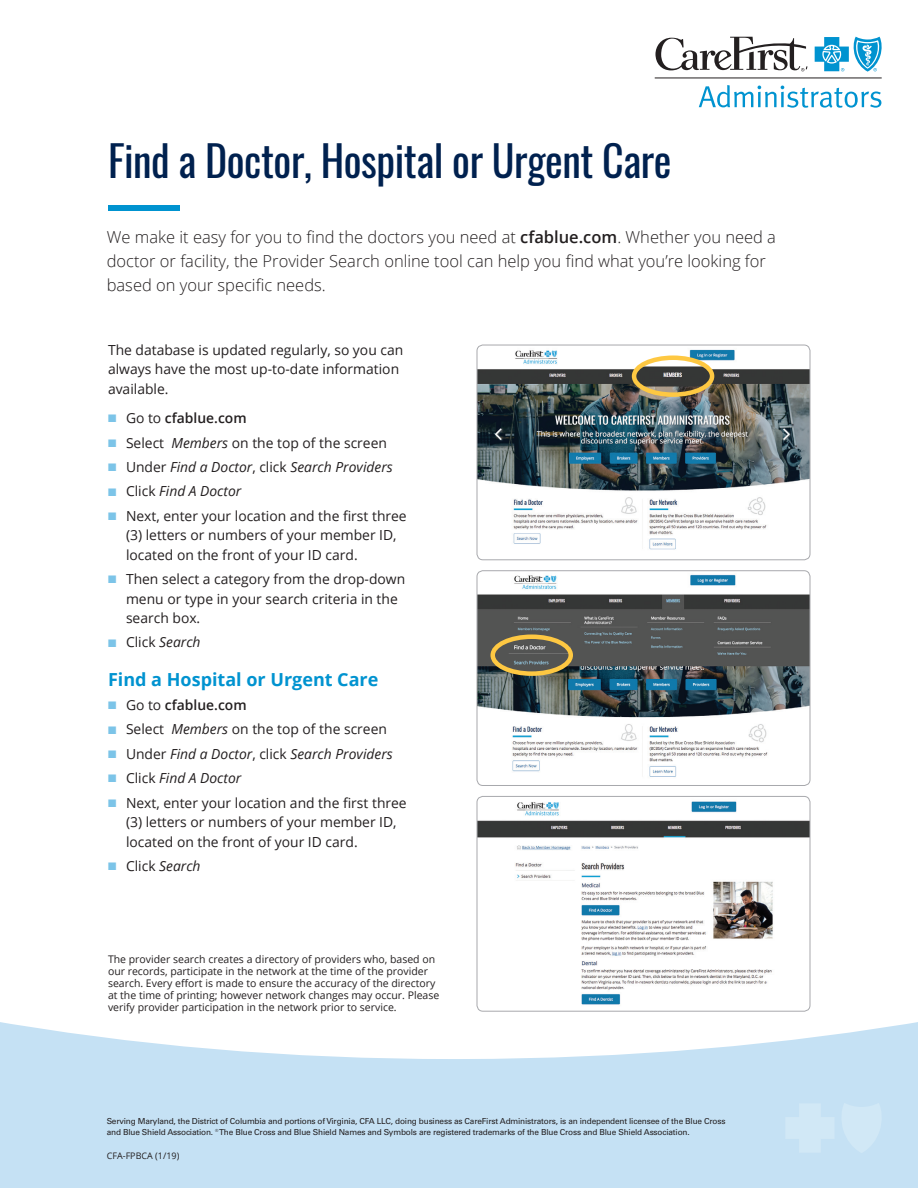
<style>
.page{position:relative;width:918px;height:1188px;background:#fff}
.page>*{position:absolute;margin:0;border:0;box-sizing:border-box;transform-origin:0 0}
.FLI-H1_Header{font:42px "Oswald";letter-spacing:-.01em;color:#00214f}
.FLI-H2_Header{font:700 18px "Open Sans";color:#0093d0}
.POD-OpeningParagraph{font:300 16.5px/24px "Open Sans";color:#231f20}
.FLI-BodyText{font:13.8px/19.5px "Open Sans";color:#231f20}
.t1{font:italic 13.8px "Open Sans";color:#231f20}
.t2{font:600 13.8px "Open Sans";color:#231f20}
.FLI-Conditions{font:10.5px/12px "Open Sans";color:#231f20}
.ALL-ItemNumber{font:9px "Open Sans";color:#231f20}
.t3{font:8.25px/10.5px "Univers LT Pro 55 Roman";letter-spacing:-.02em;color:#231f20}
.s1{font-weight:600}
.s2{color:#7cc4e8}
.s3{font-weight:400}
.s4{font-style:italic}
.s5{font-style:normal}
</style>
<div class="page">
<svg style="left:0;top:1022px;width:918px;height:166px;fill:#c5e1f4"></svg>
<svg style="left:785px;top:1103px;width:98px;height:50px;background:#cce5f5"></svg>
<svg style="left:815px;top:37px;width:67px;height:35px"></svg>
<svg style="left:655px;top:37px;width:152px;height:34px"></svg>
<hr style="left:655px;top:78px;width:227px;height:1px;background:#231f20">
<svg style="left:699px;top:85px;width:182px;height:23px"></svg>
<div style="left:108px;top:206px;width:72px;height:6px;background:#0093d0"></div>
<img style="left:477px;top:345px;width:333px;height:215px">
<div style="left:477px;top:345px;width:333px;height:215px;border:1px solid #a8a9ad;border-radius:6px"></div>
<img style="left:477px;top:571px;width:333px;height:214px">
<div style="left:477px;top:570px;width:333px;height:216px;border:1px solid #a8a9ad;border-radius:6px"></div>
<img style="left:477px;top:796px;width:333px;height:215px">
<div style="left:477px;top:796px;width:333px;height:216px;border:1px solid #a8a9ad;border-radius:6px"></div>
<img style="left:634px;top:358px;width:78px;height:37px">
<div style="left:632px;top:355px;width:82px;height:42px;border:4px solid #fec842;border-radius:50%"></div>
<img style="left:493px;top:637px;width:78px;height:37px">
<div style="left:490px;top:635px;width:83px;height:41px;border:4px solid #fec842;border-radius:50%"></div>
<p class="FLI-H1_Header" style="left:108px;top:132px;width:565px">Find a Doctor, Hospital or Urgent Care</p>
<p class="POD-OpeningParagraph" style="left:107px;top:225px;width:671px">We make it easy for you to find the doctors you need at <span class="s1">cfablue.com</span>. Whether you need a doctor or facility, the Provider Search online tool can help you find what you’re looking for based on your specific needs.</p>
<p class="FLI-BodyText" style="left:108px;top:340px;width:297px">The database is updated regularly, so you can always have the most up-to-date information available.</p>
<p class="t2" style="left:108px;top:409px;width:140px"><span class="s2">■</span> <span class="s3">Go to</span> cfablue.com</p>
<p class="FLI-BodyText" style="left:108px;top:432px;width:281px"><span class="s2">■</span> Select <span class="s4">Members</span> on the top of the screen</p>
<p class="t1" style="left:108px;top:457px;width:286px"><span class="s2">■</span> <span class="s5">Under</span> Find a Doctor<span class="s5">, click</span> Search Providers</p>
<p class="t1" style="left:108px;top:482px;width:135px"><span class="s2">■</span> <span class="s5">Click</span> Find A Doctor</p>
<p class="FLI-BodyText" style="left:126px;top:506px;width:282px;text-indent:-18px"><span class="s2">■</span> Next, enter your location and the first three (3) letters or numbers of your member ID, located on the front of your ID card.</p>
<p class="FLI-BodyText" style="left:126px;top:569px;width:281px;text-indent:-18px"><span class="s2">■</span> Then select a category from the drop-down menu or type in your search criteria in the search box.</p>
<p class="t1" style="left:108px;top:633px;width:94px"><span class="s2">■</span> <span class="s5">Click</span> Search</p>
<p class="FLI-H2_Header" style="left:108px;top:666px;width:272px">Find a Hospital or Urgent Care</p>
<p class="t2" style="left:108px;top:696px;width:140px"><span class="s2">■</span> <span class="s3">Go to</span> cfablue.com</p>
<p class="FLI-BodyText" style="left:108px;top:719px;width:281px"><span class="s2">■</span> Select <span class="s4">Members</span> on the top of the screen</p>
<p class="t1" style="left:108px;top:744px;width:286px"><span class="s2">■</span> <span class="s5">Under</span> Find a Doctor<span class="s5">, click</span> Search Providers</p>
<p class="t1" style="left:108px;top:769px;width:135px"><span class="s2">■</span> <span class="s5">Click</span> Find A Doctor</p>
<p class="FLI-BodyText" style="left:126px;top:792px;width:282px;text-indent:-18px"><span class="s2">■</span> Next, enter your location and the first three (3) letters or numbers of your member ID, located on the front of your ID card.</p>
<p class="t1" style="left:108px;top:856px;width:94px"><span class="s2">■</span> <span class="s5">Click</span> Search</p>
<p class="FLI-Conditions" style="left:108px;top:953px;width:333px">The provider search creates a directory of providers who, based on our records, participate in the network at the time of the provider search. Every effort is made to ensure the accuracy of the directory at the time of printing; however network changes may occur. Please verify provider participation in the network prior to service.</p>
<p class="t3" style="left:107px;top:1116px;width:620px">Serving Maryland, the District of Columbia and portions of Virginia, CFA LLC, doing business as CareFirst Administrators, is an independent licensee of the Blue Cross and Blue Shield Association. ® The Blue Cross and Blue Shield Names and Symbols are registered trademarks of the Blue Cross and Blue Shield Association.</p>
<p class="ALL-ItemNumber" style="left:107px;top:1150px;width:74px">CFA-FPBCA (1/19)</p>
</div>
